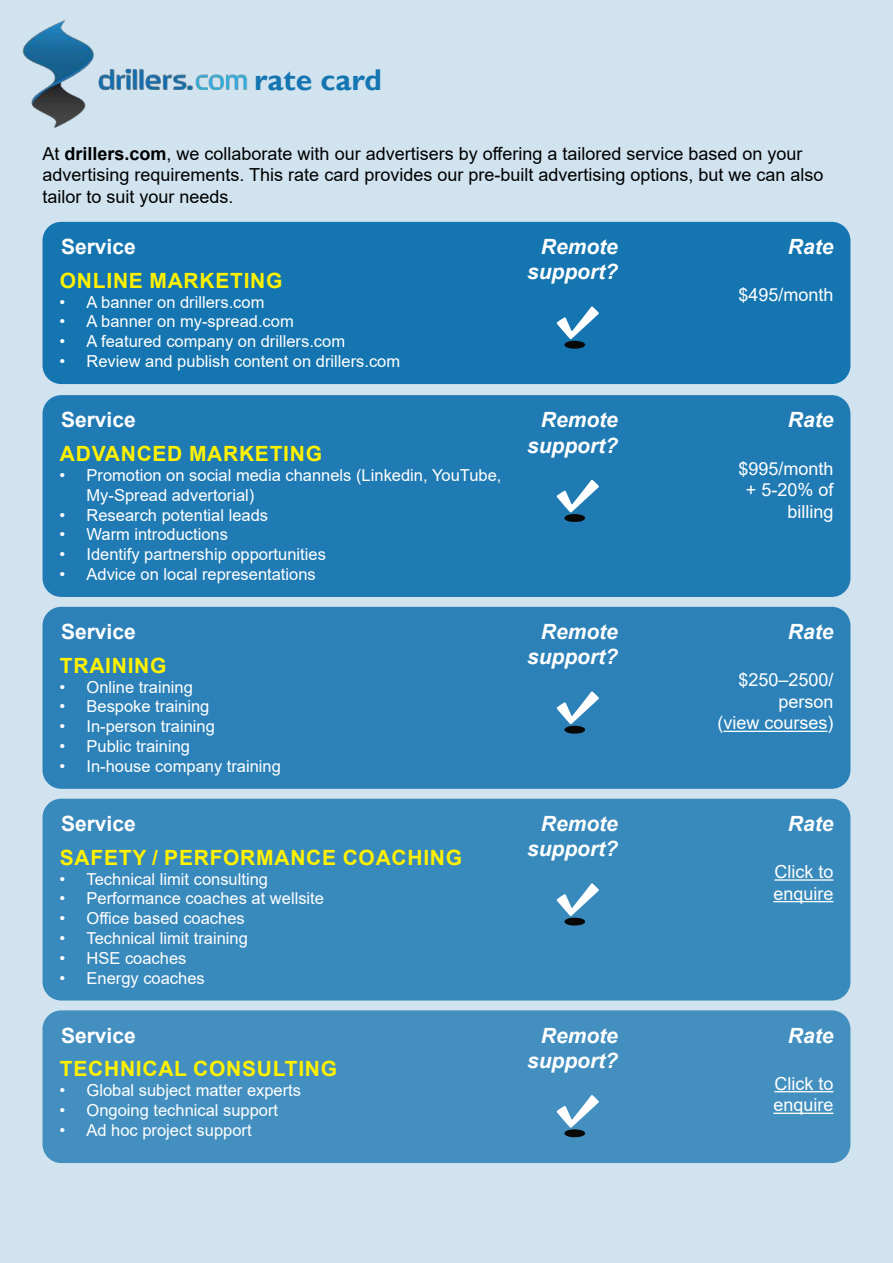
<style>
.page{position:relative;width:893px;height:1263px;background:#d0e3ef}
.page>*{position:absolute;margin:0;border:0;box-sizing:border-box;transform-origin:0 0}
.t1{font:700 30px "Gill Sans";color:#1475b0}
.t2{font:italic 700 21px/25.2px "Arial";color:#fff;text-align:right}
.t3{font:700 21px "Arial";letter-spacing:.035em;color:#fff100}
.t4{font:700 21px "Arial";color:#fff}
.t5{font:18px/21.6px "Arial";color:#000}
.t6{font:18px/21.6px "Arial";color:#fff;text-align:right}
.t7{font:16.5px/19.8px "Arial";color:#fff}
.s1{font-weight:700}
</style>
<div class="page">
<img style="left:23px;top:19px;width:229px;height:109px">
<div style="left:43px;top:222px;width:807px;height:162px;background:#1475b0;border-radius:19px"></div>
<div style="left:43px;top:607px;width:807px;height:182px;background:#2c82b8;border-radius:19px"></div>
<div style="left:43px;top:395px;width:807px;height:202px;background:#207bb4;border-radius:19px"></div>
<div style="left:43px;top:799px;width:807px;height:201px;background:#3889bc;border-radius:19px"></div>
<div style="left:43px;top:1010px;width:807px;height:153px;background:#4390c0;border-radius:19px"></div>
<hr style="left:723px;top:731px;width:104px;height:1px;background:#fff">
<hr style="left:774px;top:879px;width:59px;height:2px;background:#fff">
<hr style="left:773px;top:901px;width:60px;height:1px;background:#fff">
<hr style="left:774px;top:1091px;width:59px;height:1px;background:#fff">
<hr style="left:773px;top:1113px;width:60px;height:1px;background:#fff">
<svg style="left:557px;top:306px;width:42px;height:43px"></svg>
<svg style="left:557px;top:480px;width:42px;height:42px"></svg>
<svg style="left:557px;top:691px;width:42px;height:43px"></svg>
<svg style="left:557px;top:883px;width:42px;height:43px"></svg>
<svg style="left:557px;top:1095px;width:42px;height:42px"></svg>
<h1 class="t1" style="left:254px;top:62px;width:129px">rate card</h1>
<p class="t5" style="left:43px;top:143px;width:783px">At <span class="s1">drillers.com</span>, we collaborate with our advertisers by offering a tailored service based on your advertising requirements. This rate card provides our pre-built advertising options, but we can also tailor to suit your needs.</p>
<p class="t4" style="left:61px;top:239px;width:76px">Service</p>
<p class="t3" style="left:60px;top:273px;width:224px">ONLINE MARKETING</p>
<p class="t7" style="left:60px;top:292px;width:206px">• A banner on drillers.com</p>
<p class="t7" style="left:60px;top:312px;width:236px">• A banner on my-spread.com</p>
<p class="t7" style="left:60px;top:332px;width:287px">• A featured company on drillers.com</p>
<p class="t7" style="left:60px;top:352px;width:342px">• Review and publish content on drillers.com</p>
<p class="t2" style="left:527px;top:236px;width:92px">Remote support?</p>
<p class="t2" style="left:788px;top:236px;width:47px">Rate</p>
<p class="t6" style="left:738px;top:284px;width:97px">$495/month</p>
<p class="t4" style="left:61px;top:412px;width:76px">Service</p>
<p class="t3" style="left:60px;top:446px;width:264px">ADVANCED MARKETING</p>
<p class="t7" style="left:87px;top:465px;width:416px;text-indent:-27px">• Promotion on social media channels (Linkedin, YouTube,<br>My-Spread advertorial)</p>
<p class="t7" style="left:60px;top:505px;width:210px">• Research potential leads</p>
<p class="t7" style="left:60px;top:525px;width:170px">• Warm introductions</p>
<p class="t7" style="left:60px;top:545px;width:268px">• Identify partnership opportunities</p>
<p class="t7" style="left:60px;top:564px;width:258px">• Advice on local representations</p>
<p class="t4" style="left:61px;top:624px;width:76px">Service</p>
<p class="t3" style="left:60px;top:657px;width:108px">TRAINING</p>
<p class="t7" style="left:60px;top:677px;width:135px">• Online training</p>
<p class="t7" style="left:60px;top:697px;width:151px">• Bespoke training</p>
<p class="t7" style="left:60px;top:717px;width:157px">• In-person training</p>
<p class="t7" style="left:60px;top:736px;width:132px">• Public training</p>
<p class="t7" style="left:60px;top:756px;width:223px">• In-house company training</p>
<p class="t4" style="left:61px;top:816px;width:76px">Service</p>
<p class="t3" style="left:60px;top:849px;width:404px">SAFETY / PERFORMANCE COACHING</p>
<p class="t7" style="left:60px;top:869px;width:210px">• Technical limit consulting</p>
<p class="t7" style="left:60px;top:889px;width:266px">• Performance coaches at wellsite</p>
<p class="t7" style="left:60px;top:909px;width:187px">• OfÏce based coaches</p>
<p class="t7" style="left:60px;top:928px;width:190px">• Technical limit training</p>
<p class="t7" style="left:60px;top:948px;width:128px">• HSE coaches</p>
<p class="t7" style="left:60px;top:968px;width:147px">• Energy coaches</p>
<p class="t4" style="left:61px;top:1027px;width:76px">Service</p>
<p class="t3" style="left:60px;top:1061px;width:279px">TECHNICAL CONSULTING</p>
<p class="t7" style="left:60px;top:1081px;width:243px">• Global subject matter experts</p>
<p class="t7" style="left:60px;top:1100px;width:220px">• Ongoing technical support</p>
<p class="t7" style="left:60px;top:1120px;width:194px">• Ad hoc project support</p>
<p class="t2" style="left:527px;top:409px;width:92px">Remote support?</p>
<p class="t2" style="left:527px;top:621px;width:92px">Remote support?</p>
<p class="t2" style="left:527px;top:813px;width:92px">Remote support?</p>
<p class="t2" style="left:527px;top:1025px;width:92px">Remote support?</p>
<p class="t2" style="left:788px;top:409px;width:47px">Rate</p>
<p class="t6" style="left:738px;top:457px;width:97px">$995/month + 5-20% of billing</p>
<p class="t2" style="left:788px;top:621px;width:47px">Rate</p>
<p class="t6" style="left:717px;top:669px;width:118px">$250–2500/ person<br>(view courses)</p>
<p class="t2" style="left:788px;top:813px;width:47px">Rate</p>
<p class="t6" style="left:773px;top:861px;width:62px;text-align:left">Click to enquire</p>
<p class="t2" style="left:788px;top:1025px;width:47px">Rate</p>
<p class="t6" style="left:773px;top:1072px;width:62px;text-align:left">Click to enquire</p>
</div>
